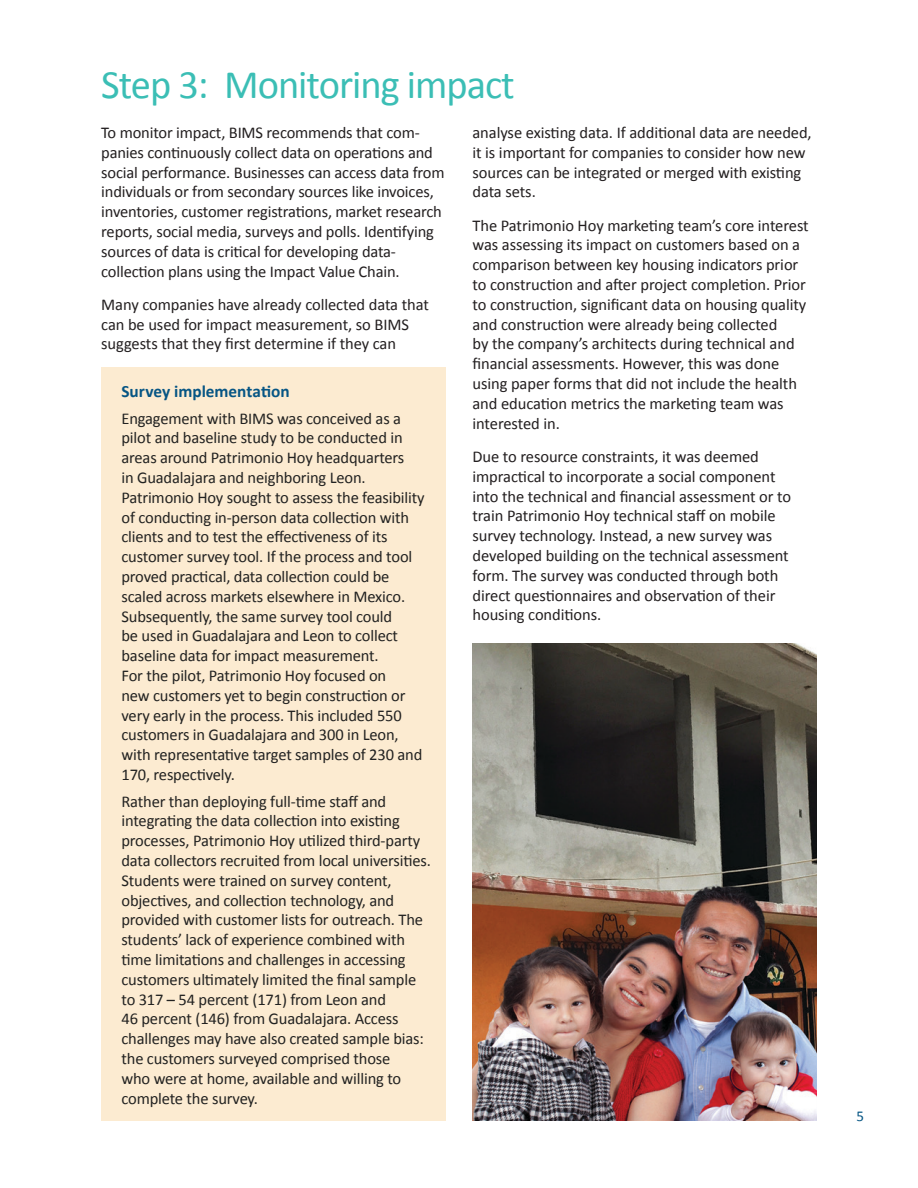
<style>
.page{position:relative;width:918px;height:1188px;background:#fff}
.page>*{position:absolute;margin:0;border:0;box-sizing:border-box;transform-origin:0 0}
.main_head{font:40.5px "Calibri";letter-spacing:-.025em;color:#3bbeb5}
.t1{font:700 17.25px "Calibri";color:#065584}
.text{font:16.5px/19.8px "Calibri";letter-spacing:-.005em;color:#231f20}
.text-2{font:16.5px/19.8px "Calibri";letter-spacing:-.01em;color:#222221}
.t2{font:15px "Calibri";color:#065584}
</style>
<div class="page">
<img style="left:472px;top:644px;width:345px;height:476px">
<div style="left:101px;top:367px;width:345px;height:753px;background:#fcebd1"></div>
<p class="main_head" style="left:101px;top:59px;width:415px">Step 3: Monitoring impact</p>
<p class="text" style="left:101px;top:122px;width:345px">To monitor impact, BIMS recommends that com&shy;panies continuously collect data on operations and social performance. Businesses can access data from individuals or from secondary sources like invoices, inventories, customer registrations, market research reports, social media, surveys and polls. Identifying sources of data is critical for developing data&shy;collection plans using the Impact Value Chain.</p>
<p class="text" style="left:101px;top:294px;width:329px">Many companies have already collected data that can be used for impact measurement, so BIMS suggests that they first determine if they can</p>
<p class="text" style="left:472px;top:122px;width:341px">analyse existing data. If additional data are needed, it is important for companies to consider how new sources can be integrated or merged with existing data sets.</p>
<p class="text" style="left:472px;top:214px;width:338px">The Patrimonio Hoy marketing team’s core interest was assessing its impact on customers based on a comparison between key housing indicators prior to construction and after project completion. Prior to construction, significant data on housing quality and construction were already being collected<br>by the company’s architects during technical and financial assessments. However, this was done using paper forms that did not include the health and education metrics the marketing team was interested in.</p>
<p class="text" style="left:472px;top:446px;width:320px">Due to resource constraints, it was deemed impractical to incorporate a social component into the technical and financial assessment or to train Patrimonio Hoy technical staff on mobile survey technology. Instead, a new survey was developed building on the technical assessment form. The survey was conducted through both direct questionnaires and observation of their housing conditions.</p>
<h2 class="t1" style="left:122px;top:381px;width:170px">Survey implementation</h2>
<p class="text-2" style="left:122px;top:407px;width:305px">Engagement with BIMS was conceived as a pilot and baseline study to be conducted in areas around Patrimonio Hoy headquarters<br>in Guadalajara and neighboring Leon.<br>Patrimonio Hoy sought to assess the feasibility of conducting in-person data collection with clients and to test the effectiveness of its customer survey tool. If the process and tool proved practical, data collection could be scaled across markets elsewhere in Mexico.<br>Subsequently, the same survey tool could<br>be used in Guadalajara and Leon to collect baseline data for impact measurement.<br>For the pilot, Patrimonio Hoy focused on<br>new customers yet to begin construction or very early in the process. This included 550 customers in Guadalajara and 300 in Leon, with representative target samples of 230 and 170, respectively.</p>
<p class="text-2" style="left:122px;top:790px;width:311px">Rather than deploying full-time staff and integrating the data collection into existing processes, Patrimonio Hoy utilized third-party data collectors recruited from local universities.<br>Students were trained on survey content, objectives, and collection technology, and provided with customer lists for outreach. The students’ lack of experience combined with time limitations and challenges in accessing customers ultimately limited the final sample to 317 – 54 percent (171) from Leon and<br>46 percent (146) from Guadalajara. Access challenges may have also created sample bias: the customers surveyed comprised those<br>who were at home, available and willing to complete the survey.</p>
<p class="t2" style="left:856px;top:1106px;width:9px">5</p>
</div>
